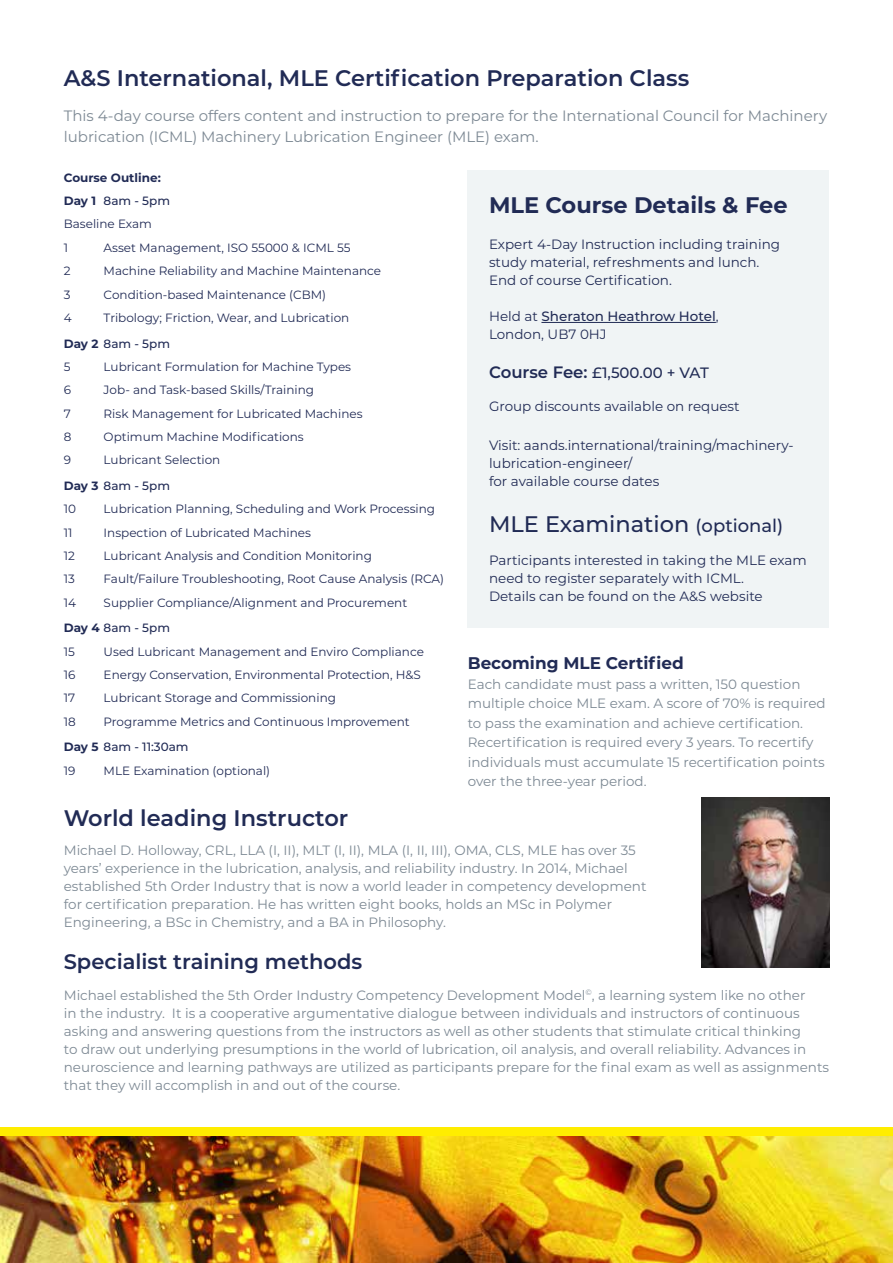
<style>
.page{position:relative;width:893px;height:1263px;background:#fff}
.page>*{position:absolute;margin:0;border:0;box-sizing:border-box;transform-origin:0 0}
.t1{font:600 22.5px "Montserrat";color:#212b55}
.t2{font:500 22.5px "Montserrat";color:#212b55}
.t3{font:700 22.5px "Montserrat";color:#212b55}
.t4{font:600 21px "Montserrat";color:#212b55}
.t5{font:700 16.8px "Montserrat";color:#212b55}
.t6{font:15px/21px "Montserrat";color:#7d8994}
.t7{font:500 15px "Montserrat";color:#212b55}
.t8{font:13.5px/18px "Montserrat";color:#7d8994}
.t9{font:13.5px/18px "Montserrat";color:#212b55}
.t10{font:500 13.5px/18px "Montserrat";color:#212b55}
.t11{font:12px/25.5px "Montserrat";color:#212b55}
.t12{font:700 12px/23.4px "Montserrat";color:#212b55}
.s1{font-weight:500}
.s2{font-weight:400}
.s3{font-weight:700}
.s4{font-weight:600;font-size:16.5px}
.s5{font-size:18px}
</style>
<div class="page">
<img style="left:0;top:1135px;width:893px;height:128px">
<div style="left:0;top:1127px;width:893px;height:8px;background:#ffed00"></div>
<div style="left:468px;top:170px;width:361px;height:457px;background:#f0f4f5"></div>
<hr style="left:541px;top:322px;width:175px;height:1px;background:#212b55">
<img style="left:702px;top:797px;width:127px;height:170px">
<h1 class="t1" style="left:64px;top:62px;width:627px">A&amp;S International, MLE Certification Preparation Class</h1>
<p class="t6" style="left:64px;top:104px;width:765px">This 4-day course offers content and instruction to prepare for the International Council for Machinery lubrication (ICML) Machinery Lubrication Engineer (MLE) exam.</p>
<p class="t12" style="left:64px;top:165px;width:108px">Course Outline:<br>Day 1 <span class="s1">8am - 5pm<br></span><span class="s2">Baseline Exam<br>1</span></p>
<p class="t11" style="left:104px;top:234px;width:248px">Asset Management, ISO 55000 &amp; ICML 55</p>
<p class="t11" style="left:64px;top:258px;width:8px">2</p>
<p class="t11" style="left:104px;top:258px;width:279px">Machine Reliability and Machine Maintenance</p>
<p class="t11" style="left:64px;top:281px;width:8px">3</p>
<p class="t11" style="left:104px;top:281px;width:224px">Condition-based Maintenance (CBM)</p>
<p class="t11" style="left:64px;top:305px;width:9px">4</p>
<p class="t11" style="left:64px;top:305px;width:287px;text-indent:40px">Tribology; Friction, Wear, and Lubrication<br><span class="s3">Day 2</span> <span class="s1">8am - 5pm</span></p>
<p class="t11" style="left:64px;top:353px;width:8px">5</p>
<p class="t11" style="left:104px;top:353px;width:249px">Lubricant Formulation for Machine Types</p>
<p class="t11" style="left:64px;top:377px;width:9px">6</p>
<p class="t11" style="left:104px;top:377px;width:212px">Job- and Task-based Skills/Training</p>
<p class="t11" style="left:64px;top:400px;width:9px">7</p>
<p class="t11" style="left:104px;top:400px;width:260px">Risk Management for Lubricated Machines</p>
<p class="t11" style="left:64px;top:424px;width:9px">8</p>
<p class="t11" style="left:104px;top:424px;width:202px">Optimum Machine Modifications</p>
<p class="t11" style="left:64px;top:447px;width:9px">9</p>
<p class="t11" style="left:64px;top:447px;width:158px;text-indent:40px">Lubricant Selection<br><span class="s3">Day 3</span> <span class="s1">8am - 5pm</span></p>
<p class="t11" style="left:64px;top:496px;width:14px">10</p>
<p class="t11" style="left:104px;top:496px;width:333px">Lubrication Planning, Scheduling and Work Processing</p>
<p class="t11" style="left:64px;top:519px;width:10px">11</p>
<p class="t11" style="left:104px;top:519px;width:209px">Inspection of Lubricated Machines</p>
<p class="t11" style="left:64px;top:543px;width:13px">12</p>
<p class="t11" style="left:104px;top:543px;width:270px">Lubricant Analysis and Condition Monitoring</p>
<p class="t11" style="left:64px;top:566px;width:13px">13</p>
<p class="t11" style="left:104px;top:566px;width:342px">Fault/Failure Troubleshooting, Root Cause Analysis (RCA)</p>
<p class="t11" style="left:64px;top:589px;width:14px">14</p>
<p class="t11" style="left:64px;top:589px;width:345px;text-indent:40px">Supplier Compliance/Alignment and Procurement<br><span class="s3">Day 4</span> <span class="s1">8am - 5pm</span></p>
<p class="t11" style="left:64px;top:638px;width:13px">15</p>
<p class="t11" style="left:104px;top:638px;width:322px">Used Lubricant Management and Enviro Compliance</p>
<p class="t11" style="left:64px;top:662px;width:13px">16</p>
<p class="t11" style="left:104px;top:662px;width:319px">Energy Conservation, Environmental Protection, H&amp;S</p>
<p class="t11" style="left:64px;top:685px;width:13px">17</p>
<p class="t11" style="left:104px;top:685px;width:234px">Lubricant Storage and Commissioning</p>
<p class="t11" style="left:64px;top:708px;width:13px">18</p>
<p class="t11" style="left:64px;top:708px;width:348px;text-indent:40px">Programme Metrics and Continuous Improvement<br><span class="s3">Day 5</span> <span class="s1">8am - 11:30am</span></p>
<p class="t11" style="left:64px;top:757px;width:13px">19</p>
<p class="t11" style="left:104px;top:757px;width:168px">MLE Examination (optional)</p>
<h1 class="t1" style="left:64px;top:801px;width:286px">World leading Instructor</h1>
<h1 class="t3" style="left:489px;top:189px;width:300px">MLE Course Details &amp; Fee</h1>
<p class="t9" style="left:489px;top:235px;width:293px">Expert 4-Day Instruction including training study material, refreshments and lunch.<br>End of course Certification.</p>
<p class="t10" style="left:489px;top:307px;width:231px"><span class="s2">Held at</span> Sheraton Heathrow Hotel<span class="s2">,<br>London, UB7 0HJ</span></p>
<p class="t7" style="left:489px;top:362px;width:221px"><span class="s4">Course Fee:</span> £1,500.00 + VAT</p>
<p class="t9" style="left:489px;top:397px;width:252px">Group discounts available on request</p>
<p class="t9" style="left:489px;top:436px;width:306px">Visit: aands.international/training/machinery&shy;lubrication-engineer/<br>for available course dates</p>
<h1 class="t2" style="left:489px;top:508px;width:296px">MLE Examination <span class="s5">(optional)</span></h1>
<p class="t9" style="left:489px;top:551px;width:319px">Participants interested in taking the MLE exam need to register separately with ICML.<br>Details can be found on the A&amp;S website</p>
<p class="t5" style="left:468px;top:651px;width:217px">Becoming MLE Certified</p>
<p class="t8" style="left:468px;top:673px;width:359px;line-height:19.5px">Each candidate must pass a written, 150 question multiple choice MLE exam. A score of 70% is required to pass the examination and achieve certification.<br>Recertification is required every 3 years. To recertify individuals must accumulate 15 recertification points over the three-year period.</p>
<p class="t8" style="left:64px;top:841px;width:584px">Michael D. Holloway, CRL, LLA (I, II), MLT (I, II), MLA (I, II, III), OMA, CLS, MLE has over 35 years’ experience in the lubrication, analysis, and reliability industry. In 2014, Michael established 5th Order Industry that is now a world leader in competency development for certification preparation. He has written eight books, holds an MSc in Polymer Engineering, a BSc in Chemistry, and a BA in Philosophy.</p>
<h2 class="t4" style="left:64px;top:946px;width:300px">Specialist training methods</h2>
<p class="t8" style="left:64px;top:985px;width:767px">Michael established the 5th Order Industry Competency Development Model<sup>©</sup>, a learning system like no other<br>in the industry. It is a cooperative argumentative dialogue between individuals and instructors of continuous asking and answering questions from the instructors as well as other students that stimulate critical thinking<br>to draw out underlying presumptions in the world of lubrication, oil analysis, and overall reliability. Advances in neuroscience and learning pathways are utilized as participants prepare for the final exam as well as assignments that they will accomplish in and out of the course.</p>
</div>
